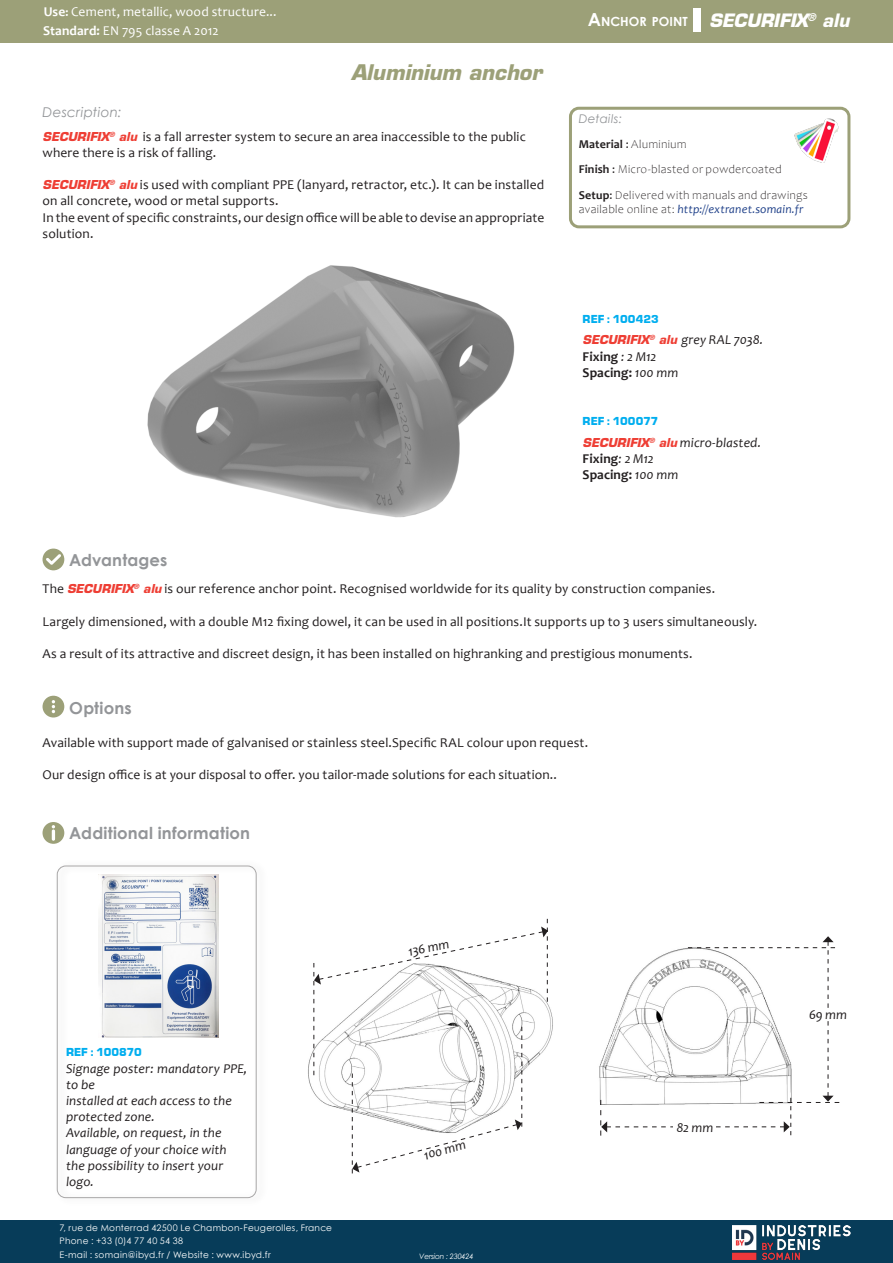
<style>
.page{position:relative;width:893px;height:1263px;background:#fff}
.page>*{position:absolute;margin:0;border:0;box-sizing:border-box;transform-origin:0 0}
.t1{font:italic 700 21px "Eurostile LT Std";letter-spacing:-.005em;color:#9ca078}
.t2{font:italic 700 18px "Eurostile LT Std";letter-spacing:-.01em;color:#fff}
.t3{font:700 16.5px "Century Gothic";letter-spacing:.01em;color:#939598}
.t4{font:13.5px/16.2px "Candara";letter-spacing:.01em;color:#231f20}
.t5{font:italic 13.5px/16.2px "Candara";letter-spacing:.01em;color:#231f20}
.t6{font:13.5px/18.9px "Candara";letter-spacing:.01em;color:#fff}
.t7{font:700 13.5px "Candara";letter-spacing:.01em;color:#231f20}
.t8{font:italic 13.5px "Century Gothic";letter-spacing:.015em;color:#939598}
.t9{font:700 12.6px "Century Gothic";letter-spacing:.005em;color:#fff}
.t10{font:300 12px/25.2px "Candara";letter-spacing:.02em;color:#231f20}
.t11{font:italic 12px "Candara";letter-spacing:.015em;color:#21428a}
.t12{font:900 12px "Eurostile Becker";letter-spacing:.01em;color:#00aeef}
.t13{font:italic 700 12px "Eurostile LT Std";letter-spacing:-.005em;color:#ee3e34}
.t14{font:italic 12px "Century Gothic";letter-spacing:.025em;color:#939598}
.t15{font:9px/13.5px "Century Gothic";letter-spacing:.03em;color:#fff}
.t16{font:italic 7.5px "Century Gothic";letter-spacing:-.025em;color:#fff}
.s1{font-weight:700}
.s2{font-weight:700;font-size:12px}
.s3{font-family:"Eurostile LT Std";font-weight:700;font-style:italic;font-size:12px;color:#ee3e34}
.s4{font-size:18px}
.s5{font-weight:400}
.s6{font-weight:300;font-style:normal;color:#231f20}
.s7{font-family:"Candara";font-weight:400;font-size:13.5px;color:#231f20}
.s8{font-weight:400;font-style:italic}
.s9{font-family:"Eurostile LT Std";font-weight:700;font-size:12px;color:#ee3e34}
</style>
<div class="page">
<div style="left:0;top:0;width:893px;height:43px;background:#9ca078"></div>
<div style="left:694px;top:9px;width:7px;height:23px;background:#fff"></div>
<div style="left:569px;top:107px;width:281px;height:121px;border:3px solid #9ca078;border-radius:9px"></div>
<img style="left:794px;top:118px;width:45px;height:45px">
<div style="left:0;top:1220px;width:893px;height:43px;background:#073c59"></div>
<img style="left:733px;top:1225px;width:117px;height:34px">
<img style="left:147px;top:265px;width:368px;height:253px">
<div style="left:43px;top:549px;width:21px;height:21px;background:#9ca078;border-radius:50%"></div>
<svg style="left:46px;top:554px;width:15px;height:11px"></svg>
<div style="left:43px;top:696px;width:21px;height:21px;background:#9ca078;border-radius:50%"></div>
<svg style="left:52px;top:700px;width:3px;height:13px"></svg>
<div style="left:43px;top:822px;width:21px;height:22px;background:#9ca078;border-radius:50%"></div>
<svg style="left:52px;top:825px;width:3px;height:16px"></svg>
<img style="left:308px;top:963px;width:245px;height:130px">
<svg style="left:314px;top:919px;width:234px;height:254px"></svg>
<svg style="left:600px;top:936px;width:239px;height:199px"></svg>
<div style="left:807px;top:1009px;width:42px;height:9px;background:#fff"></div>
<div style="left:53px;top:858px;width:216px;height:349px;background:#231f20;opacity:.75"></div>
<div style="left:57px;top:865px;width:200px;height:333px;border:1px solid #231f20;border-radius:9px"></div>
<p class="t6" style="left:43px;top:2px;width:235px"><span class="s1">Use</span><span class="s2">:</span> Cement, metallic, wood structure...<br><span class="s1">Standard:</span> EN 795 classe A 2012</p>
<p class="t8" style="left:43px;top:103px;width:81px">Description:</p>
<p class="t1" style="left:351px;top:59px;width:192px">Aluminium anchor</p>
<p class="t4" style="left:43px;top:128px;width:485px"><span class="s3">SECURIFIX</span><sup>®</sup> <span class="s3">alu</span> is a fall arrester system to secure an area inaccessible to the public</p>
<p class="t4" style="left:43px;top:144px;width:175px">where there is a risk of falling.</p>
<p class="t4" style="left:43px;top:177px;width:503px"><span class="s3">SECURIFIX</span><sup>®</sup> <span class="s3">alu</span> is used with compliant PPE (lanyard, retractor, etc.). It can be installed on all concrete, wood or metal supports.</p>
<p class="t4" style="left:43px;top:209px;width:503px">In the event of specific constraints, our design office will be able to devise an appropriate solution.</p>
<p class="t9" style="left:588px;top:12px;width:101px"><span class="s4">A</span>NCHOR POINT</p>
<h2 class="t2" style="left:709px;top:10px;width:142px">SECURIFIX<sup>®</sup> alu</h2>
<p class="t14" style="left:579px;top:110px;width:45px">Details:</p>
<p class="t10" style="left:579px;top:132px;width:231px"><span class="s1">Material</span> <span class="s5">:</span> Aluminium<br><span class="s1">Finish</span> <span class="s5">:</span> Micro-blasted or powdercoated<br><span class="s1">Setup</span><span class="s5">:</span> Delivered with manuals and drawings</p>
<p class="t11" style="left:579px;top:202px;width:226px"><span class="s6">available online at:</span> http://extranet.somain.fr</p>
<p class="t12" style="left:583px;top:312px;width:78px">REF : 100423</p>
<p class="t13" style="left:583px;top:333px;width:182px">SECURIFIX<sup>®</sup> alu <span class="s7">grey RAL 7038.</span></p>
<p class="t7" style="left:583px;top:348px;width:75px">Fixing <span class="s8">: 2 M12</span></p>
<p class="t7" style="left:583px;top:364px;width:97px">Spacing: <span class="s8">100 mm</span></p>
<p class="t12" style="left:583px;top:415px;width:77px">REF : 100077</p>
<p class="t5" style="left:583px;top:434px;width:180px"><span class="s9">SECURIFIX</span><sup>®</sup> <span class="s9">alu</span> micro-blasted.</p>
<p class="t7" style="left:583px;top:450px;width:73px">Fixing<span class="s8">: 2 M12</span></p>
<p class="t7" style="left:583px;top:467px;width:97px">Spacing: <span class="s8">100 mm</span></p>
<p class="t3" style="left:69px;top:547px;width:99px">Advantages</p>
<p class="t4" style="left:43px;top:581px;width:674px">The <span class="s3">SECURIFIX</span><sup>®</sup> <span class="s3">alu</span> is our reference anchor point. Recognised worldwide for its quality by construction companies.</p>
<p class="t4" style="left:43px;top:613px;width:716px">Largely dimensioned, with a double M12 fixing dowel, it can be used in all positions.It supports up to 3 users simultaneously.</p>
<p class="t4" style="left:43px;top:646px;width:651px">As a result of its attractive and discreet design, it has been installed on highranking and prestigious monuments.</p>
<p class="t3" style="left:69px;top:696px;width:64px">Options</p>
<p class="t4" style="left:43px;top:734px;width:547px">Available with support made of galvanised or stainless steel.Specific RAL colour upon request.</p>
<p class="t4" style="left:43px;top:766px;width:516px">Our design office is at your disposal to offer. you tailor-made solutions for each situation..</p>
<p class="t3" style="left:69px;top:820px;width:182px">Additional information</p>
<p class="t12" style="left:66px;top:1045px;width:77px">REF : 100870</p>
<p class="t5" style="left:66px;top:1060px;width:183px">Signage poster: mandatory PPE, to be</p>
<p class="t5" style="left:66px;top:1092px;width:167px">installed at each access to the</p>
<p class="t5" style="left:66px;top:1108px;width:90px">protected zone.</p>
<p class="t5" style="left:66px;top:1125px;width:157px">Available, on request, in the</p>
<p class="t5" style="left:66px;top:1141px;width:162px">language of your choice with</p>
<p class="t5" style="left:66px;top:1157px;width:159px">the possibility to insert your</p>
<p class="t5" style="left:66px;top:1173px;width:29px">logo.</p>
<p class="t15" style="left:60px;top:1221px;width:274px">7, rue de Monterrad 42500 Le Chambon-Feugerolles, France<br>Phone : +33 (0)4 77 40 54 38<br>E-mail : somain@ibyd.fr / Website : www.ibyd.fr</p>
<p class="t5" style="left:407px;top:944px;width:43px;rotate:-11deg">136 mm</p>
<p class="t5" style="left:422px;top:1147px;width:44px;rotate:-15deg">100 mm</p>
<p class="t16" style="left:419px;top:1250px;width:56px">Version : 230424</p>
<p class="t5" style="left:676px;top:1119px;width:38px">82 mm</p>
<p class="t5" style="left:809px;top:1006px;width:39px">69 mm</p>
</div>
